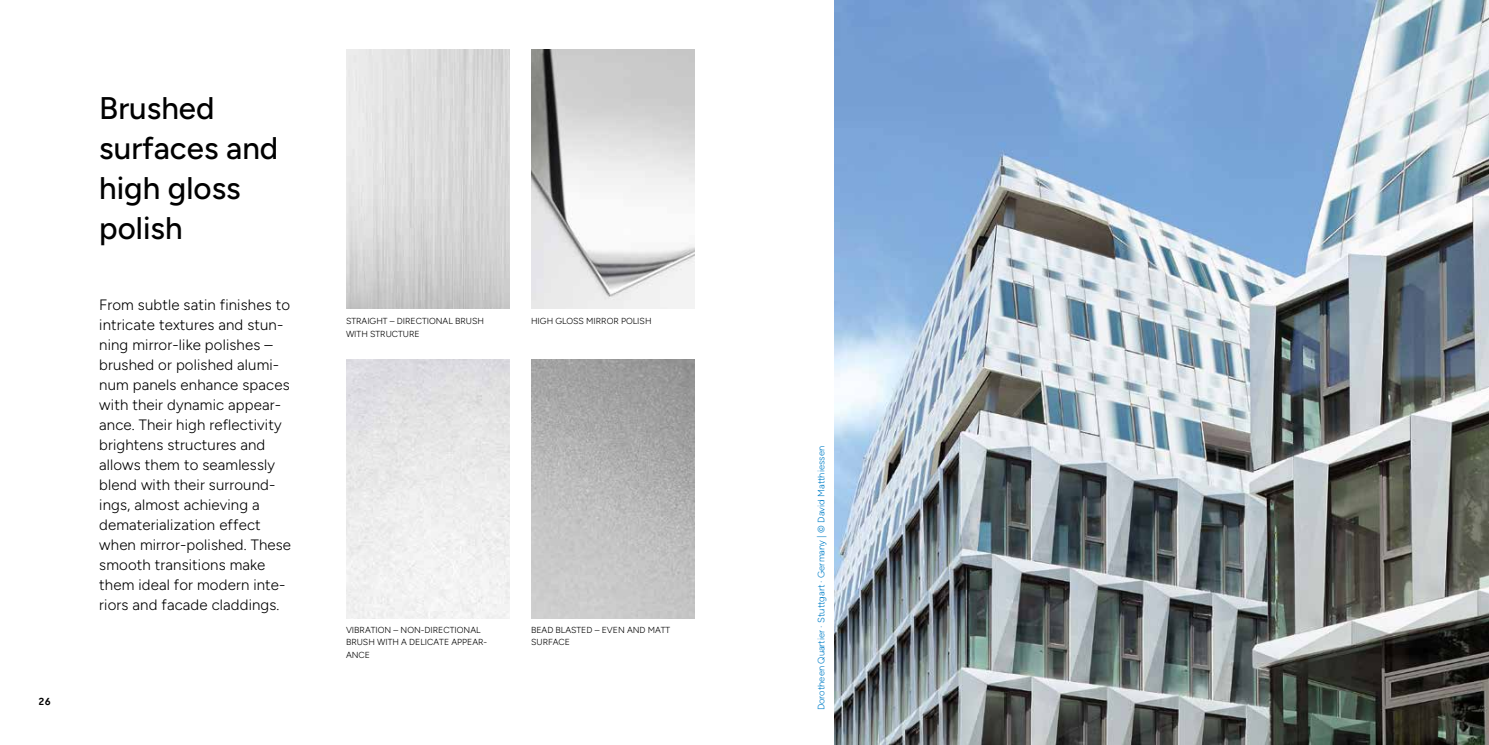
<style>
.page{position:relative;width:1489px;height:745px;background:#fff}
.page>*{position:absolute;margin:0;border:0;box-sizing:border-box;transform-origin:0 0}
.t1{font:500 31.25px/40px "Figtree";color:#000}
.t2{font:300 15px/20px "Figtree";letter-spacing:.01em;color:#000}
.t3{font:700 10px "NN Ernesto Trial";color:#000}
.t4{font:300 9.38px "Figtree";color:#007fc8}
.t5{font:300 8.75px/12.5px "Figtree";color:#000}
</style>
<div class="page">
<img style="left:834px;top:0;width:654px;height:744px">
<img style="left:346px;top:50px;width:164px;height:258px">
<img style="left:531px;top:50px;width:163px;height:258px">
<img style="left:531px;top:359px;width:163px;height:259px">
<p class="t3" style="left:38px;top:697px;width:15px">26</p>
<h1 class="t1" style="left:99px;top:88px;width:180px">Brushed surfaces and high gloss polish</h1>
<p class="t2" style="left:99px;top:294px;width:193px">From subtle satin finishes to intricate textures and stun&shy;ning mirror-like polishes – brushed or polished alumi&shy;num panels enhance spaces with their dynamic appear&shy;ance. Their high reflectivity brightens structures and allows them to seamlessly blend with their surround&shy;ings, almost achieving a dematerialization effect when mirror-polished. These smooth transitions make them ideal for modern inte&shy;riors and facade claddings.</p>
<p class="t5" style="left:346px;top:314px;width:139px">STRAIGHT – DIRECTIONAL BRUSH<br>WITH STRUCTURE</p>
<p class="t5" style="left:531px;top:314px;width:122px">HIGH GLOSS MIRROR POLISH</p>
<p class="t5" style="left:346px;top:623px;width:143px">VIBRATION – NON-DIRECTIONAL<br>BRUSH WITH A DELICATE APPEAR-<br>ANCE</p>
<p class="t5" style="left:531px;top:623px;width:141px">BEAD BLASTED – EVEN AND MATT<br>SURFACE</p>
<p class="t4" style="left:815px;top:710px;width:265px;rotate:-90deg">Dorotheen Quartier · Stuttgart · Germany | © David Matthiessen</p>
</div>
